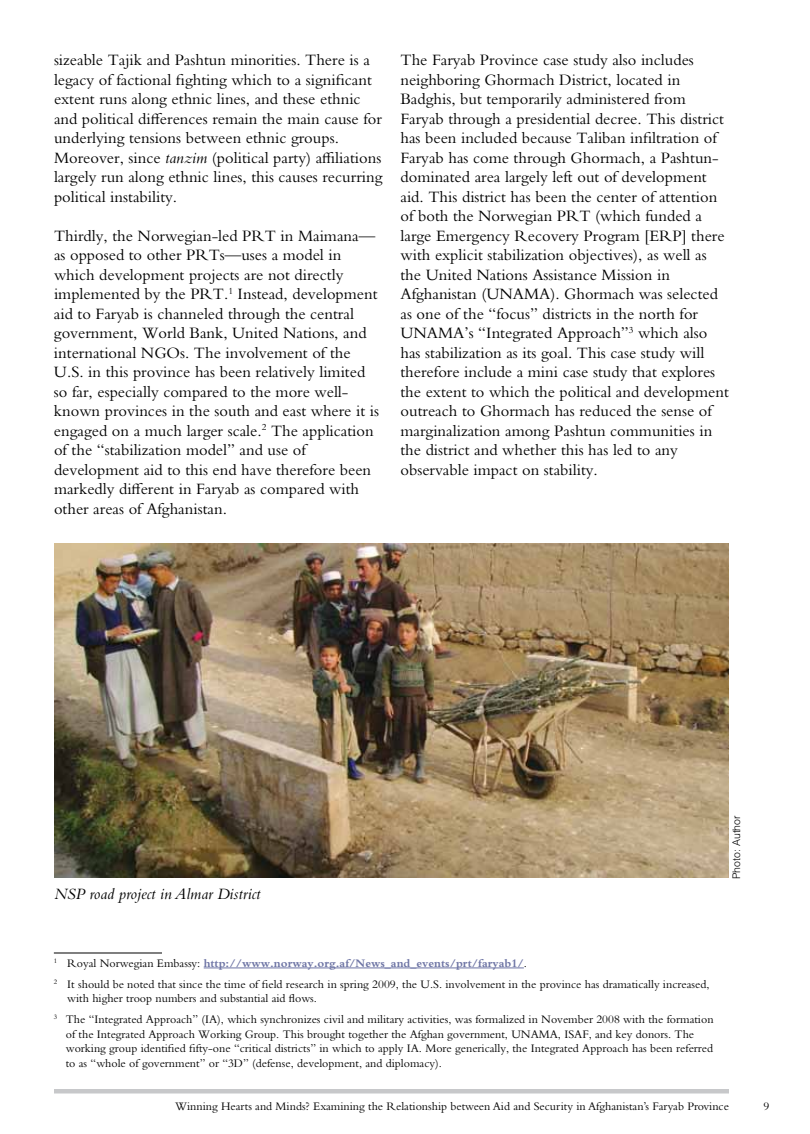
<style>
.page{position:relative;width:810px;height:1134px;background:#fff}
.page>*{position:absolute;margin:0;border:0;box-sizing:border-box;transform-origin:0 0}
.t1{font:16.5px/19.5px "Bembo Std";color:#000}
.t2{font:italic 16.5px "Bembo Std";color:#000}
.t3{font:12px/21.1px "Bembo Std";color:#000}
.t4{font:300 10.5px "Helvetica";color:#000}
.s1{font-style:italic}
.s2{font-weight:700;color:#6e75a5}
</style>
<div class="page">
<div style="left:54px;top:1089px;width:675px;height:5px;background:#c7c8ca"></div>
<hr style="left:54px;top:953px;width:108px;height:1px;background:#000">
<hr style="left:204px;top:968px;width:320px;height:1px;background:#6e75a5">
<img style="left:54px;top:543px;width:675px;height:335px">
<p class="t1" style="left:54px;top:50px;width:330px">sizeable Tajik and Pashtun minorities. There is a legacy of factional fighting which to a significant extent runs along ethnic lines, and these ethnic and political differences remain the main cause for underlying tensions between ethnic groups.<br>Moreover, since <span class="s1">tanzim</span> (political party) affiliations largely run along ethnic lines, this causes recurring political instability.</p>
<p class="t1" style="left:54px;top:225px;width:327px">Thirdly, the Norwegian-led PRT in Maimana— as opposed to other PRTs—uses a model in which development projects are not directly implemented by the PRT.<sup>1</sup> Instead, development aid to Faryab is channeled through the central government, World Bank, United Nations, and international NGOs. The involvement of the U.S. in this province has been relatively limited so far, especially compared to the more well&shy;known provinces in the south and east where it is engaged on a much larger scale.<sup>2</sup> The application of the “stabilization model” and use of development aid to this end have therefore been markedly different in Faryab as compared with other areas of Afghanistan.</p>
<p class="t1" style="left:401px;top:50px;width:330px">The Faryab Province case study also includes neighboring Ghormach District, located in Badghis, but temporarily administered from Faryab through a presidential decree. This district has been included because Taliban infiltration of Faryab has come through Ghormach, a Pashtun&shy;dominated area largely left out of development aid. This district has been the center of attention of both the Norwegian PRT (which funded a large Emergency Recovery Program [ERP] there with explicit stabilization objectives), as well as the United Nations Assistance Mission in Afghanistan (UNAMA). Ghormach was selected as one of the “focus” districts in the north for UNAMA’s “Integrated Approach”<sup>3</sup> which also has stabilization as its goal. This case study will therefore include a mini case study that explores the extent to which the political and development outreach to Ghormach has reduced the sense of marginalization among Pashtun communities in the district and whether this has led to any observable impact on stability.</p>
<p class="t2" style="left:54px;top:884px;width:208px">NSP road project in Almar District</p>
<p class="t4" style="left:730px;top:879px;width:65px;rotate:-90deg">Photo: Author</p>
<p class="t3" style="left:54px;top:952px;width:657px"><sup>1</sup> Royal Norwegian Embassy: <span class="s2">http://www.norway.org.af/News_and_events/prt/faryab1/</span>.<br><sup>2</sup> It should be noted that since the time of field research in spring 2009, the U.S. involvement in the province has dramatically increased,</p>
<p class="t3" style="left:54px;top:988px;width:661px;text-indent:13px">with higher troop numbers and substantial aid flows.<br><sup>3</sup> The “Integrated Approach” (IA), which synchronizes civil and military activities, was formalized in November 2008 with the formation</p>
<p class="t3" style="left:66px;top:1027px;width:649px;line-height:14.4px">of the Integrated Approach Working Group. This brought together the Afghan government, UNAMA, ISAF, and key donors. The working group identified fifty-one “critical districts” in which to apply IA. More generically, the Integrated Approach has been referred to as “whole of government” or “3D” (defense, development, and diplomacy).</p>
<p class="t3" style="left:175px;top:1095px;width:555px">Winning Hearts and Minds? Examining the Relationship between Aid and Security in Afghanistan’s Faryab Province</p>
<p class="t3" style="left:764px;top:1095px;width:7px">9</p>
</div>
